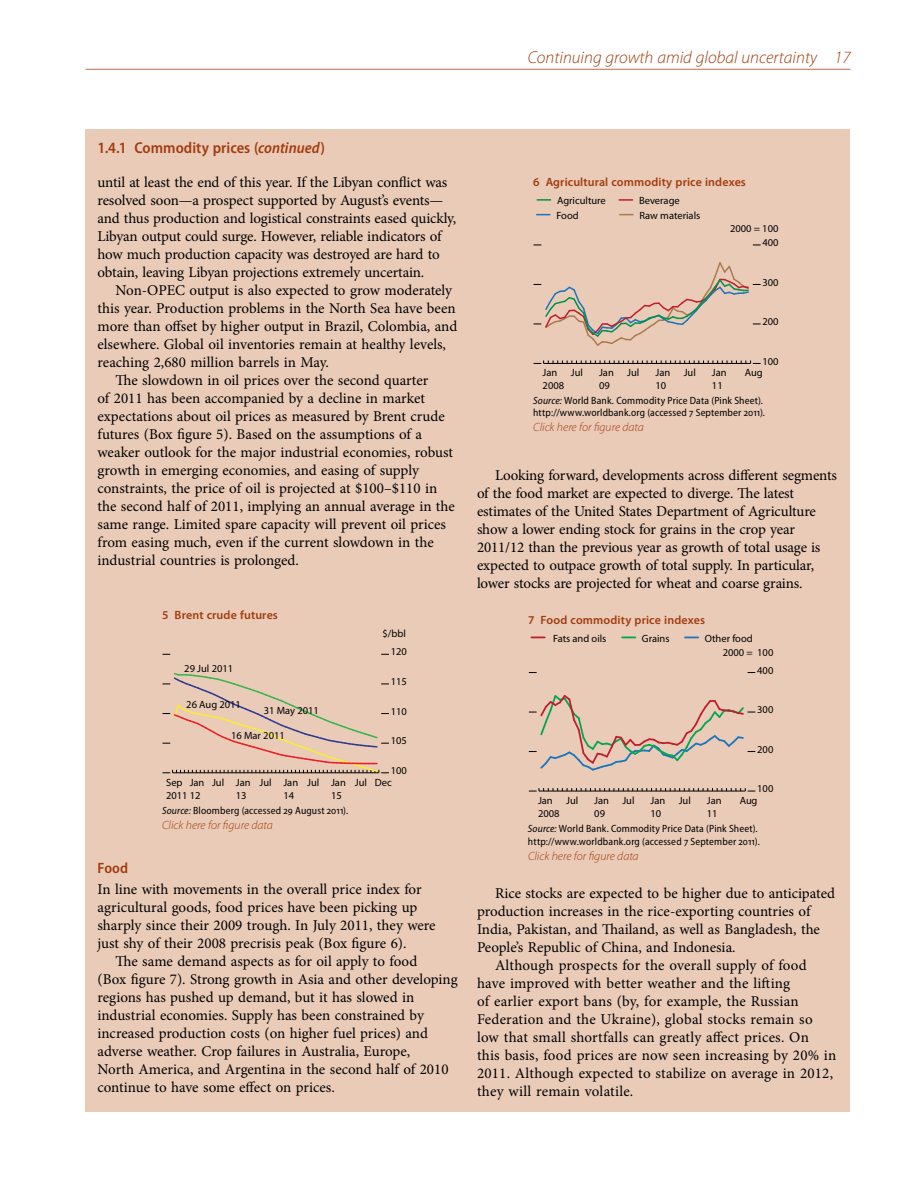
<style>
.page{position:relative;width:918px;height:1188px;background:#fff}
.page>*{position:absolute;margin:0;border:0;box-sizing:border-box;transform-origin:0 0}
.t1{font:italic 300 17.25px "Myriad Pro";color:#a13c0e}
.t2{font:600 semi-condensed 15.75px "Myriad Pro";color:#a13c0e}
.t3{font:15px/18px "Minion Pro";letter-spacing:-.005em;color:#000}
.t4{font:15px "Minion Pro";letter-spacing:.015em;color:#000}
.t5{font:600 semi-condensed 15px "Myriad Pro";color:#a13c0e}
.t6{font:600 12px "Myriad Pro";letter-spacing:.01em;color:#a13c0e}
.t7{font:italic 300 12px "Myriad Pro";color:#a13c0e}
.t8{font:10.5px/12.6px "Myriad Pro";color:#000}
.t9{font:semi-condensed 10.5px/12.5px "Myriad Pro";letter-spacing:.015em;color:#000}
.s1{font-style:italic}
</style>
<div class="page">
<hr style="left:86px;top:69px;width:764px;height:1px;background:#bc6b43">
<div style="left:86px;top:165px;width:764px;height:947px;background:#eacbb8"></div>
<svg style="left:162px;top:673px;width:227px;height:100px"></svg>
<svg style="left:534px;top:360px;width:227px;height:4px"></svg>
<svg style="left:620px;top:214px;width:13px;height:1px"></svg>
<svg style="left:537px;top:214px;width:13px;height:1px"></svg>
<svg style="left:619px;top:199px;width:14px;height:2px"></svg>
<svg style="left:537px;top:199px;width:14px;height:2px"></svg>
<svg style="left:534px;top:262px;width:227px;height:84px"></svg>
<svg style="left:529px;top:788px;width:226px;height:4px"></svg>
<svg style="left:685px;top:637px;width:13px;height:1px"></svg>
<svg style="left:622px;top:637px;width:13px;height:1px"></svg>
<svg style="left:531px;top:637px;width:14px;height:1px"></svg>
<svg style="left:529px;top:695px;width:226px;height:76px"></svg>
<div style="left:86px;top:129px;width:764px;height:36px;background:#eacbb8"></div>
<p class="t1" style="left:528px;top:48px;width:324px">Continuing growth amid global uncertainty 17</p>
<p class="t2" style="left:98px;top:139px;width:229px">1.4.1 Commodity prices (<span class="s1">continued</span>)</p>
<p class="t3" style="left:98px;top:174px;width:360px">until at least the end of this year. If the Libyan conflict was resolved soon—a prospect supported by August’s events— and thus production and logistical constraints eased quickly, Libyan output could surge. However, reliable indicators of how much production capacity was destroyed are hard to obtain, leaving Libyan projections extremely uncertain.</p>
<p class="t3" style="left:116px;top:282px;width:338px">Non-OPEC output is also expected to grow moderately</p>
<p class="t3" style="left:98px;top:300px;width:360px">this year. Production problems in the North Sea have been</p>
<p class="t3" style="left:98px;top:318px;width:361px">more than offset by higher output in Brazil, Colombia, and</p>
<p class="t3" style="left:98px;top:336px;width:350px">elsewhere. Global oil inventories remain at healthy levels,</p>
<p class="t3" style="left:98px;top:354px;width:233px">reaching 2,680 million barrels in May.</p>
<p class="t3" style="left:116px;top:372px;width:314px">The slowdown in oil prices over the second quarter</p>
<p class="t3" style="left:98px;top:390px;width:329px">of 2011 has been accompanied by a decline in market</p>
<p class="t3" style="left:98px;top:408px;width:349px">expectations about oil prices as measured by Brent crude</p>
<p class="t3" style="left:98px;top:426px;width:326px">futures (Box figure 5). Based on the assumptions of a</p>
<p class="t3" style="left:98px;top:444px;width:357px">weaker outlook for the major industrial economies, robust</p>
<p class="t3" style="left:98px;top:462px;width:323px">growth in emerging economies, and easing of supply</p>
<p class="t3" style="left:98px;top:480px;width:341px">constraints, the price of oil is projected at $100–$110 in</p>
<p class="t3" style="left:98px;top:498px;width:359px">the second half of 2011, implying an annual average in the</p>
<p class="t3" style="left:98px;top:516px;width:350px">same range. Limited spare capacity will prevent oil prices</p>
<p class="t3" style="left:98px;top:534px;width:338px">from easing much, even if the current slowdown in the</p>
<p class="t3" style="left:98px;top:552px;width:203px">industrial countries is prolonged.</p>
<p class="t6" style="left:162px;top:607px;width:117px">5 Brent crude futures</p>
<p class="t8" style="left:382px;top:627px;width:25px">$/bbl</p>
<p class="t8" style="left:391px;top:645px;width:18px">120</p>
<p class="t8" style="left:184px;top:662px;width:50px">29 Jul 2011</p>
<p class="t8" style="left:391px;top:675px;width:18px">115</p>
<p class="t8" style="left:186px;top:698px;width:56px">26 Aug 2011</p>
<p class="t8" style="left:264px;top:704px;width:57px">31 May 2011</p>
<p class="t8" style="left:391px;top:705px;width:18px">110</p>
<p class="t8" style="left:231px;top:729px;width:55px">16 Mar 2011</p>
<p class="t8" style="left:391px;top:734px;width:18px">105</p>
<p class="t8" style="left:391px;top:764px;width:18px">100</p>
<p class="t8" style="left:166px;top:776px;width:18px">Sep</p>
<p class="t8" style="left:166px;top:776px;width:40px;text-indent:24px">Jan<br>2011 12</p>
<p class="t8" style="left:212px;top:776px;width:14px">Jul</p>
<p class="t8" style="left:236px;top:776px;width:16px">Jan<br>13</p>
<p class="t8" style="left:260px;top:776px;width:14px">Jul</p>
<p class="t8" style="left:283px;top:776px;width:16px">Jan<br>14</p>
<p class="t8" style="left:307px;top:776px;width:14px">Jul</p>
<p class="t8" style="left:331px;top:776px;width:16px">Jan<br>15</p>
<p class="t8" style="left:355px;top:776px;width:14px">Jul</p>
<p class="t8" style="left:375px;top:776px;width:18px">Dec</p>
<p class="t9" style="left:162px;top:804px;width:188px"><span class="s1">Source:</span> Bloomberg (accessed 29 August 2011).</p>
<p class="t7" style="left:162px;top:819px;width:112px">Click here for figure data</p>
<p class="t5" style="left:98px;top:860px;width:32px">Food</p>
<p class="t3" style="left:98px;top:880px;width:340px">In line with movements in the overall price index for agricultural goods, food prices have been picking up sharply since their 2009 trough. In July 2011, they were just shy of their 2008 precrisis peak (Box figure 6).</p>
<p class="t3" style="left:98px;top:952px;width:362px;text-indent:18px">The same demand aspects as for oil apply to food<br>(Box figure 7). Strong growth in Asia and other developing regions has pushed up demand, but it has slowed in industrial economies. Supply has been constrained by increased production costs (on higher fuel prices) and adverse weather. Crop failures in Australia, Europe,<br>North America, and Argentina in the second half of 2010 continue to have some effect on prices.</p>
<p class="t6" style="left:533px;top:175px;width:214px">6 Agricultural commodity price indexes</p>
<p class="t8" style="left:557px;top:194px;width:50px">Agriculture</p>
<p class="t8" style="left:639px;top:194px;width:42px">Beverage</p>
<p class="t8" style="left:556px;top:209px;width:24px">Food</p>
<p class="t8" style="left:640px;top:209px;width:62px">Raw materials</p>
<p class="t8" style="left:730px;top:222px;width:50px">2000 = 100</p>
<p class="t8" style="left:763px;top:236px;width:18px">400</p>
<p class="t8" style="left:763px;top:276px;width:18px">300</p>
<p class="t8" style="left:571px;top:366px;width:14px">Jul</p>
<p class="t8" style="left:543px;top:366px;width:23px">Jan<br>2008</p>
<p class="t8" style="left:599px;top:366px;width:16px">Jan<br>09</p>
<p class="t8" style="left:627px;top:366px;width:14px">Jul</p>
<p class="t8" style="left:656px;top:366px;width:16px">Jan<br>10</p>
<p class="t8" style="left:684px;top:366px;width:14px">Jul</p>
<p class="t8" style="left:763px;top:315px;width:18px">200</p>
<p class="t8" style="left:763px;top:355px;width:18px">100</p>
<p class="t8" style="left:712px;top:366px;width:16px">Jan</p>
<p class="t8" style="left:745px;top:366px;width:19px">Aug</p>
<p class="t8" style="left:712px;top:379px;width:12px">11</p>
<p class="t9" style="left:533px;top:395px;width:233px"><span class="s1">Source:</span> World Bank. Commodity Price Data (Pink Sheet). http://www.worldbank.org (accessed 7 September 2011).</p>
<p class="t7" style="left:533px;top:421px;width:112px">Click here for figure data</p>
<p class="t3" style="left:477px;top:466px;width:361px;text-indent:18px">Looking forward, developments across different segments of the food market are expected to diverge. The latest estimates of the United States Department of Agriculture show a lower ending stock for grains in the crop year 2011/12 than the previous year as growth of total usage is expected to outpace growth of total supply. In particular, lower stocks are projected for wheat and coarse grains.</p>
<p class="t6" style="left:528px;top:612px;width:179px">7 Food commodity price indexes</p>
<p class="t8" style="left:553px;top:632px;width:55px">Fats and oils</p>
<p class="t8" style="left:642px;top:632px;width:29px">Grains</p>
<p class="t8" style="left:705px;top:632px;width:50px">Other food</p>
<p class="t8" style="left:723px;top:646px;width:52px">2000 = 100</p>
<p class="t8" style="left:757px;top:664px;width:18px">400</p>
<p class="t8" style="left:757px;top:703px;width:18px">300</p>
<p class="t8" style="left:757px;top:743px;width:18px">200</p>
<p class="t8" style="left:566px;top:794px;width:14px">Jul</p>
<p class="t8" style="left:538px;top:794px;width:23px">Jan<br>2008</p>
<p class="t8" style="left:594px;top:794px;width:16px">Jan<br>09</p>
<p class="t8" style="left:622px;top:794px;width:14px">Jul</p>
<p class="t8" style="left:651px;top:794px;width:16px">Jan<br>10</p>
<p class="t8" style="left:679px;top:794px;width:14px">Jul</p>
<p class="t8" style="left:757px;top:782px;width:18px">100</p>
<p class="t8" style="left:707px;top:794px;width:16px">Jan</p>
<p class="t8" style="left:740px;top:794px;width:19px">Aug</p>
<p class="t8" style="left:707px;top:807px;width:12px">11</p>
<p class="t9" style="left:528px;top:823px;width:233px"><span class="s1">Source:</span> World Bank. Commodity Price Data (Pink Sheet). http://www.worldbank.org (accessed 7 September 2011).</p>
<p class="t7" style="left:528px;top:849px;width:112px">Click here for figure data</p>
<p class="t3" style="left:495px;top:885px;width:342px">Rice stocks are expected to be higher due to anticipated</p>
<p class="t3" style="left:477px;top:903px;width:335px">production increases in the rice-exporting countries of</p>
<p class="t3" style="left:477px;top:921px;width:345px">India, Pakistan, and Thailand, as well as Bangladesh, the</p>
<p class="t3" style="left:477px;top:939px;width:260px">People’s Republic of China, and Indonesia.</p>
<p class="t3" style="left:495px;top:957px;width:313px">Although prospects for the overall supply of food</p>
<p class="t3" style="left:477px;top:975px;width:315px">have improved with better weather and the lifting</p>
<p class="t3" style="left:477px;top:993px;width:323px">of earlier export bans (by, for example, the Russian</p>
<p class="t4" style="left:477px;top:1010px;width:337px">Federation and the Ukraine), global stocks remain so</p>
<p class="t4" style="left:477px;top:1028px;width:333px">low that small shortfalls can greatly affect prices. On</p>
<p class="t4" style="left:477px;top:1046px;width:361px">this basis, food prices are now seen increasing by 20% in</p>
<p class="t4" style="left:477px;top:1064px;width:358px">2011. Although expected to stabilize on average in 2012,</p>
<p class="t4" style="left:477px;top:1082px;width:158px">they will remain volatile.</p>
</div>
